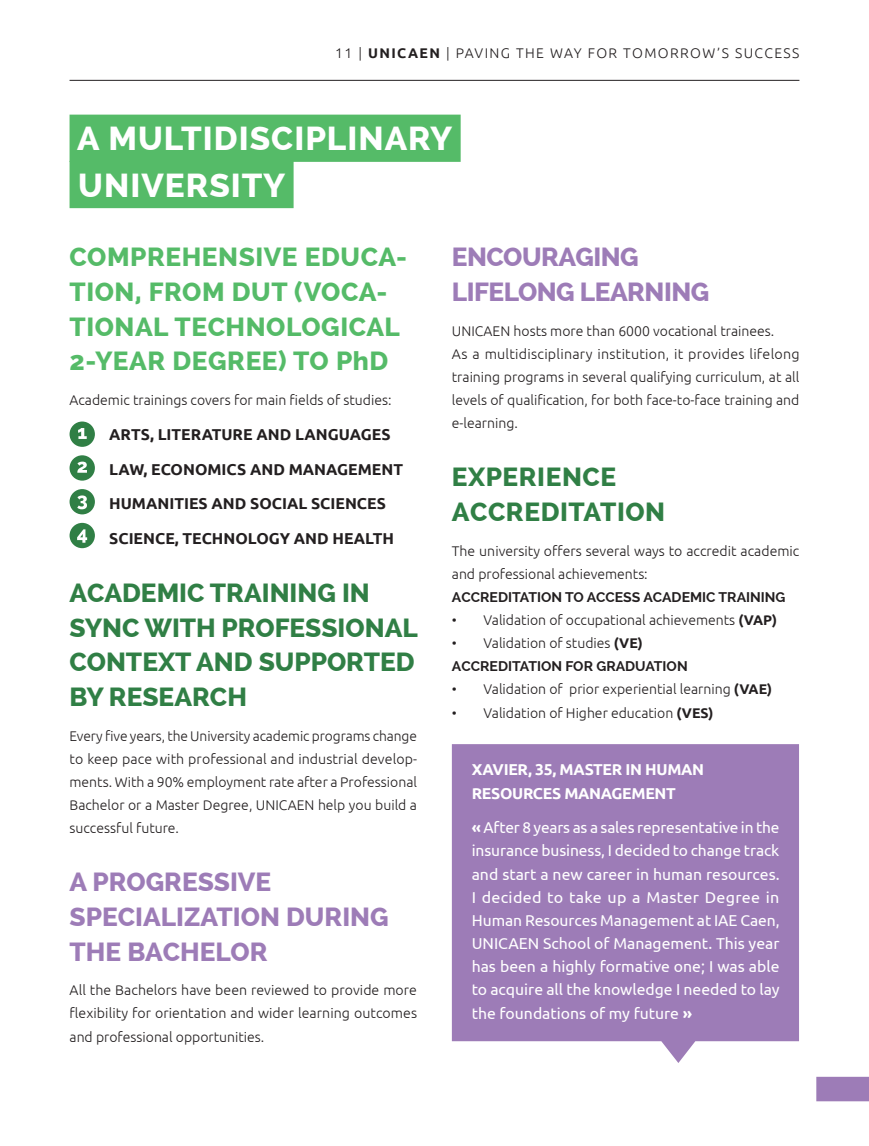
<style>
.page{position:relative;width:869px;height:1146px;background:#fff}
.page>*{position:absolute;margin:0;border:0;box-sizing:border-box;transform-origin:0 0}
.t1{font:800 33.25px/46.2px "Raleway";letter-spacing:.03em;color:#fff}
.t2{font:800 26.25px/34.6px "Raleway";letter-spacing:.02em;color:#55bb68}
.t3{font:800 26.25px/34.6px "Raleway";color:#307f45}
.t4{font:800 26.25px/34.6px "Raleway";color:#9d7cb7}
.t5{font:800 26.25px/34.6px "Raleway";letter-spacing:-.02em;color:#9d7cb7}
.t6{font:800 26.25px/34.6px "Raleway";letter-spacing:.02em;color:#307f45}
.t7{font:15.75px/23.1px "Ubuntu";color:#fff;text-align:justify}
.t8{font:700 15.75px "Ubuntu";color:#231f20}
.t9{font:700 15.75px/23.1px "Ubuntu";letter-spacing:-.02em;color:#fff}
.t10{font:300 14px/23.1px "Ubuntu";color:#231f20}
.t11{font:700 14px "Raleway";color:#231f20}
.t12{font:300 14px "Ubuntu";letter-spacing:.1em;color:#231f20}
.s1{font-weight:700}
</style>
<div class="page">
<hr style="left:69px;top:80px;width:730px;height:1px;background:#231f20">
<svg style="left:451px;top:744px;width:347px;height:319px;background:#a384bb"></svg>
<div style="left:69px;top:115px;width:391px;height:47px;background:#55bb68"></div>
<div style="left:69px;top:161px;width:224px;height:47px;background:#55bb68"></div>
<div style="left:69px;top:422px;width:26px;height:25px;background:#307f45;border-radius:50%"></div>
<svg style="left:78px;top:428px;width:9px;height:11px"></svg>
<div style="left:69px;top:455px;width:26px;height:26px;background:#307f45;border-radius:50%"></div>
<svg style="left:77px;top:462px;width:10px;height:11px"></svg>
<div style="left:69px;top:489px;width:26px;height:25px;background:#307f45;border-radius:50%"></div>
<svg style="left:77px;top:495px;width:10px;height:14px"></svg>
<div style="left:69px;top:523px;width:26px;height:25px;background:#307f45;border-radius:50%"></div>
<svg style="left:77px;top:529px;width:10px;height:14px"></svg>
<div style="left:816px;top:1077px;width:52px;height:24px;background:#9d7cb7"></div>
<p class="t12" style="left:335px;top:44px;width:465px">11 <span class="s1">UNICAEN</span> PAVING THE WAY FOR TOMORROW’S SUCCESS</p>
<h1 class="t1" style="left:77px;top:116px;width:376px">A MULTIDISCIPLINARY<br>UNIVERSITY</h1>
<h2 class="t2" style="left:69px;top:240px;width:339px">COMPREHENSIVE EDUCA-<br>TION, FROM DUT (VOCA-<br>TIONAL TECHNOLOGICAL<br>2-YEAR DEGREE) TO PhD</h2>
<p class="t10" style="left:69px;top:388px;width:323px">Academic trainings covers for main fields of studies:</p>
<p class="t8" style="left:109px;top:425px;width:282px">ARTS, LITERATURE AND LANGUAGES</p>
<p class="t8" style="left:109px;top:459px;width:295px">LAW, ECONOMICS AND MANAGEMENT</p>
<p class="t8" style="left:109px;top:494px;width:278px">HUMANITIES AND SOCIAL SCIENCES</p>
<p class="t8" style="left:109px;top:529px;width:286px">SCIENCE, TECHNOLOGY AND HEALTH</p>
<h2 class="t3" style="left:69px;top:575px;width:349px">ACADEMIC TRAINING IN<br>SYNC WITH PROFESSIONAL<br>CONTEXT AND SUPPORTED<br>BY RESEARCH</h2>
<p class="t10" style="left:69px;top:724px;width:349px;text-align:justify">Every five years, the University academic programs change to keep pace with professional and industrial develop&shy;ments. With a 90% employment rate after a Professional Bachelor or a Master Degree, UNICAEN help you build a successful future.</p>
<h2 class="t4" style="left:69px;top:865px;width:320px">A PROGRESSIVE<br>SPECIALIZATION DURING<br>THE BACHELOR</h2>
<p class="t10" style="left:69px;top:978px;width:349px;text-align:justify">All the Bachelors have been reviewed to provide more flexibility for orientation and wider learning outcomes and professional opportunities.</p>
<h2 class="t5" style="left:451px;top:240px;width:259px">ENCOURAGING<br>LIFELONG LEARNING</h2>
<p class="t10" style="left:451px;top:319px;width:349px">UNICAEN hosts more than 6000 vocational trainees.<br>As a multidisciplinary institution, it provides lifelong training programs in several qualifying curriculum, at all levels of qualification, for both face-to-face training and e-learning.</p>
<h2 class="t6" style="left:451px;top:460px;width:215px">EXPERIENCE<br>ACCREDITATION</h2>
<p class="t10" style="left:451px;top:539px;width:349px">The university offers several ways to accredit academic and professional achievements:</p>
<p class="t11" style="left:451px;top:589px;width:335px">ACCREDITATION TO ACCESS ACADEMIC TRAINING</p>
<p class="t10" style="left:451px;top:608px;width:327px">• Validation of occupational achievements <span class="s1">(VAP)</span></p>
<p class="t10" style="left:451px;top:631px;width:192px">• Validation of studies <span class="s1">(VE)</span></p>
<p class="t11" style="left:451px;top:658px;width:237px">ACCREDITATION FOR GRADUATION</p>
<p class="t10" style="left:451px;top:678px;width:322px">• Validation of prior experiential learning <span class="s1">(VAE)</span></p>
<p class="t10" style="left:451px;top:701px;width:263px">• Validation of Higher education <span class="s1">(VES)</span></p>
<p class="t9" style="left:471px;top:758px;width:234px">XAVIER, 35, MASTER IN HUMAN<br>RESOURCES MANAGEMENT</p>
<p class="t7" style="left:471px;top:816px;width:309px"><span class="s1">«</span> After 8 years as a sales representative in the insurance business, I decided to change track and start a new career in human resources.<br>I decided to take up a Master Degree in Human Resources Management at IAE Caen, UNICAEN School of Management. This year has been a highly formative one; I was able to acquire all the knowledge I needed to lay the foundations of my future <span class="s1">»</span></p>
</div>
